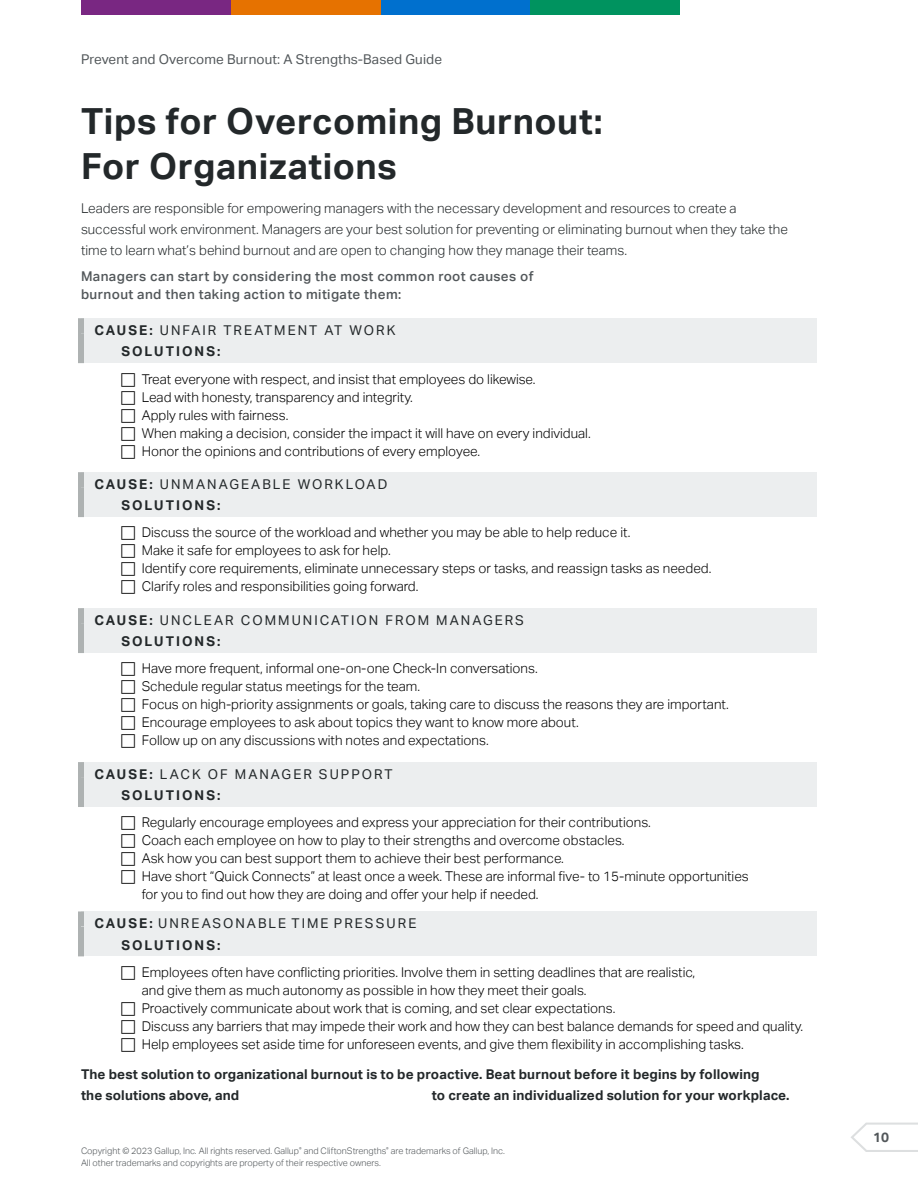
<style>
.page{position:relative;width:918px;height:1188px;background:#fff}
.page>*{position:absolute;margin:0;border:0;box-sizing:border-box;transform-origin:0 0}
.t1{font:700 36px/45px "Aktiv Grotesk";letter-spacing:.015em;color:#23282a}
.t2{font:300 13.5px/18px "Aktiv Grotesk";color:#000}
.t3{font:300 13.5px/21px "Aktiv Grotesk";color:#23282a}
.t4{font:13.5px/21.5px "Aktiv Grotesk";letter-spacing:.15em;color:#23282a}
.t5{font:700 13.5px/21px "Aktiv Grotesk";letter-spacing:.01em;color:#23282a}
.t6{font:500 13.5px/18px "Aktiv Grotesk";letter-spacing:.03em;color:#52575a}
.t7{font:13.5px "Aktiv Grotesk";letter-spacing:.01em;color:#52575a}
.t8{font:700 13.5px "Aktiv Grotesk";color:#52575a}
.t9{font:300 9px/11.9px "Aktiv Grotesk";color:#52575a}
.s1{font-weight:700}
</style>
<div class="page">
<div style="left:81px;top:0;width:150px;height:14px;background:#792782"></div>
<div style="left:381px;top:0;width:150px;height:14px;background:#0070ce"></div>
<div style="left:231px;top:0;width:150px;height:14px;background:#e67200"></div>
<div style="left:531px;top:0;width:149px;height:14px;background:#00935f"></div>
<svg style="left:851px;top:1123px;width:67px;height:29px"></svg>
<div style="left:81px;top:318px;width:736px;height:24px;background:#eceeef"></div>
<div style="left:78px;top:318px;width:6px;height:17px;background:#aeb2b2"></div>
<div style="left:81px;top:333px;width:736px;height:30px;background:#eceeef"></div>
<div style="left:78px;top:333px;width:6px;height:30px;background:#aeb2b2"></div>
<div style="left:81px;top:472px;width:736px;height:24px;background:#eceeef"></div>
<div style="left:78px;top:472px;width:6px;height:17px;background:#aeb2b2"></div>
<div style="left:81px;top:487px;width:736px;height:30px;background:#eceeef"></div>
<div style="left:78px;top:487px;width:6px;height:30px;background:#aeb2b2"></div>
<div style="left:81px;top:608px;width:736px;height:24px;background:#eceeef"></div>
<div style="left:78px;top:608px;width:6px;height:17px;background:#aeb2b2"></div>
<div style="left:81px;top:623px;width:736px;height:30px;background:#eceeef"></div>
<div style="left:78px;top:623px;width:6px;height:30px;background:#aeb2b2"></div>
<div style="left:81px;top:762px;width:736px;height:24px;background:#eceeef"></div>
<div style="left:78px;top:762px;width:6px;height:17px;background:#aeb2b2"></div>
<div style="left:81px;top:777px;width:736px;height:30px;background:#eceeef"></div>
<div style="left:78px;top:777px;width:6px;height:30px;background:#aeb2b2"></div>
<div style="left:81px;top:911px;width:736px;height:24px;background:#eceeef"></div>
<div style="left:78px;top:911px;width:6px;height:17px;background:#aeb2b2"></div>
<div style="left:81px;top:927px;width:736px;height:29px;background:#eceeef"></div>
<div style="left:78px;top:927px;width:6px;height:29px;background:#aeb2b2"></div>
<p class="t7" style="left:81px;top:51px;width:363px">Prevent and Overcome Burnout: A Strengths-Based Guide</p>
<h1 class="t1" style="left:81px;top:99px;width:523px">Tips for Overcoming Burnout:<br>For Organizations</h1>
<p class="t3" style="left:81px;top:198px;width:709px">Leaders are responsible for empowering managers with the necessary development and resources to create a successful work environment. Managers are your best solution for preventing or eliminating burnout when they take the time to learn what’s behind burnout and are open to changing how they manage their teams.</p>
<p class="t6" style="left:81px;top:268px;width:454px">Managers can start by considering the most common root causes of burnout and then taking action to mitigate them:</p>
<p class="t4" style="left:122px;top:319px;width:275px;text-indent:-27px"><span class="s1">CAUSE:</span> UNFAIR TREATMENT AT WORK<br><span class="s1">SOLUTIONS:</span></p>
<p class="t2" style="left:142px;top:370px;width:450px">Treat everyone with respect, and insist that employees do likewise.<br>Lead with honesty, transparency and integrity.<br>Apply rules with fairness.<br>When making a decision, consider the impact it will have on every individual.<br>Honor the opinions and contributions of every employee.</p>
<p class="t4" style="left:122px;top:473px;width:267px;text-indent:-27px"><span class="s1">CAUSE:</span> UNMANAGEABLE WORKLOAD<br><span class="s1">SOLUTIONS:</span></p>
<p class="t2" style="left:142px;top:524px;width:571px">Discuss the source of the workload and whether you may be able to help reduce it.<br>Make it safe for employees to ask for help.<br>Identify core requirements, eliminate unnecessary steps or tasks, and reassign tasks as needed.<br>Clarify roles and responsibilities going forward.</p>
<p class="t4" style="left:122px;top:609px;width:404px;text-indent:-27px"><span class="s1">CAUSE:</span> UNCLEAR COMMUNICATION FROM MANAGERS<br><span class="s1">SOLUTIONS:</span></p>
<p class="t2" style="left:142px;top:660px;width:589px">Have more frequent, informal one-on-one Check-In conversations.<br>Schedule regular status meetings for the team.<br>Focus on high-priority assignments or goals, taking care to discuss the reasons they are important.<br>Encourage employees to ask about topics they want to know more about.<br>Follow up on any discussions with notes and expectations.</p>
<p class="t4" style="left:122px;top:763px;width:273px;text-indent:-27px"><span class="s1">CAUSE:</span> LACK OF MANAGER SUPPORT<br><span class="s1">SOLUTIONS:</span></p>
<p class="t2" style="left:142px;top:814px;width:609px">Regularly encourage employees and express your appreciation for their contributions.<br>Coach each employee on how to play to their strengths and overcome obstacles.<br>Ask how you can best support them to achieve their best performance.<br>Have short “Quick Connects” at least once a week. These are informal five- to 15-minute opportunities for you to find out how they are doing and offer your help if needed.</p>
<p class="t4" style="left:122px;top:913px;width:296px;text-indent:-27px"><span class="s1">CAUSE:</span> UNREASONABLE TIME PRESSURE<br><span class="s1">SOLUTIONS:</span></p>
<p class="t2" style="left:142px;top:963px;width:663px">Employees often have conflicting priorities. Involve them in setting deadlines that are realistic,<br>and give them as much autonomy as possible in how they meet their goals.<br>Proactively communicate about work that is coming, and set clear expectations.<br>Discuss any barriers that may impede their work and how they can best balance demands for speed and quality.<br>Help employees set aside time for unforeseen events, and give them flexibility in accomplishing tasks.</p>
<p class="t5" style="left:81px;top:1063px;width:680px">The best solution to organizational burnout is to be proactive. Beat burnout before it begins by following the solutions above, and</p>
<p class="t5" style="left:432px;top:1084px;width:359px">to create an individualized solution for your workplace.</p>
<p class="t9" style="left:81px;top:1145px;width:425px">Copyright © 2023 Gallup, Inc. All rights reserved. Gallup<sup>®</sup> and CliftonStrengths<sup>®</sup> are trademarks of Gallup, Inc.<br>All other trademarks and copyrights are property of their respective owners.</p>
<p class="t8" style="left:873px;top:1129px;width:17px">10</p>
</div>
